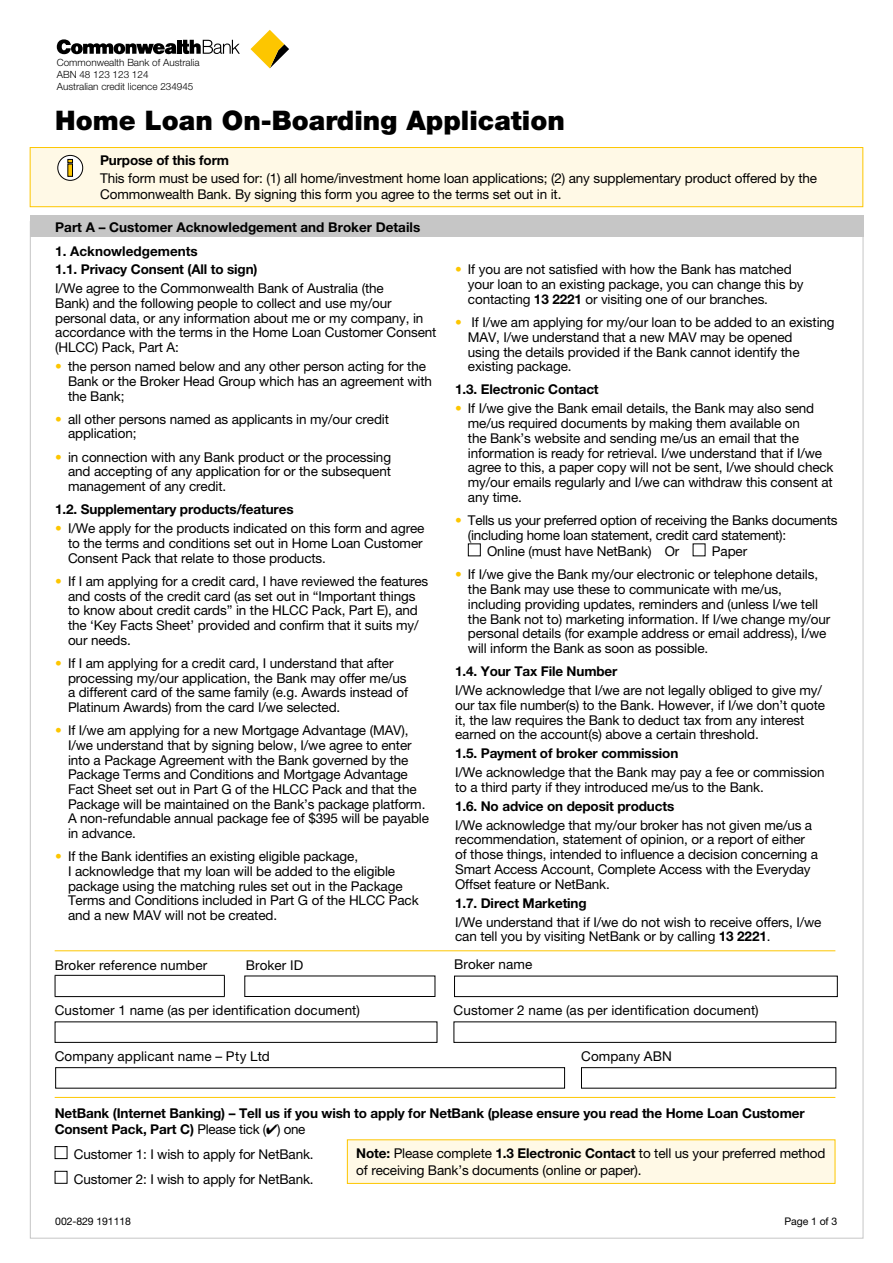
<style>
.page{position:relative;width:893px;height:1263px;background:#fff}
.page>*{position:absolute;margin:0;border:0;box-sizing:border-box;transform-origin:0 0}
.t1{font:900 27px "Helvetica Neue LT Pro";color:#000}
.t2{font:13.5px/14.7px "Helvetica Neue LT Pro";letter-spacing:-.01em;color:#000}
.t3{font:700 13.5px/16.2px "Helvetica Neue LT Pro";letter-spacing:-.01em;color:#000}
.t4{font:13.5px "Helvetica Neue LT Pro";letter-spacing:.01em;color:#000}
.t5{font:10.5px "Helvetica Neue LT Pro";letter-spacing:-.01em;color:#000}
.t6{font:300 9.9px/12px "Helvetica Neue LT Pro";color:#000}
.s1{color:#fdc600}
.s2{font-weight:700}
.s3{font-weight:400}
</style>
<div class="page">
<svg style="left:57px;top:39px;width:119px;height:15px"></svg>
<hr style="left:177px;top:40px;width:4px;height:14px;background:#000">
<svg style="left:182px;top:40px;width:58px;height:14px"></svg>
<svg style="left:250px;top:30px;width:39px;height:38px"></svg>
<div style="left:30px;top:216px;width:833px;height:21px;background:#c6c6c6"></div>
<div style="left:468px;top:543px;width:13px;height:13px;background:#fff;border:1px solid #000"></div>
<hr style="left:55px;top:950px;width:780px;height:1px;background:#fdc600">
<div style="left:30px;top:147px;width:833px;height:60px;background:#fff9e6;border:1px solid #fdc600"></div>
<div style="left:58px;top:155px;width:25px;height:25px;background:#fff;border-radius:50%"></div>
<div style="left:57px;top:155px;width:26px;height:26px;border:1px solid #000;border-radius:50%"></div>
<svg style="left:67px;top:159px;width:6px;height:18px"></svg>
<div style="left:55px;top:1021px;width:382px;height:22px;border:1px solid #000"></div>
<div style="left:454px;top:1021px;width:382px;height:22px;border:1px solid #000"></div>
<div style="left:55px;top:1067px;width:510px;height:21px;border:1px solid #000"></div>
<div style="left:581px;top:1067px;width:255px;height:21px;border:1px solid #000"></div>
<div style="left:454px;top:976px;width:384px;height:21px;border:1px solid #000"></div>
<hr style="left:55px;top:975px;width:170px;height:1px;background:#000">
<svg style="left:55px;top:976px;width:1px;height:20px"></svg>
<svg style="left:224px;top:976px;width:1px;height:20px"></svg>
<hr style="left:55px;top:996px;width:170px;height:1px;background:#000">
<div style="left:244px;top:975px;width:191px;height:22px;border:1px solid #000"></div>
<hr style="left:55px;top:1097px;width:780px;height:1px;background:#fdc600">
<div style="left:55px;top:1146px;width:12px;height:13px;background:#fff;border:1px solid #000"></div>
<div style="left:55px;top:1171px;width:12px;height:13px;background:#fff;border:1px solid #000"></div>
<div style="left:347px;top:1140px;width:488px;height:43px;background:#fff9e6"></div>
<div style="left:347px;top:1139px;width:488px;height:45px;border:1px solid #fdc600"></div>
<p class="t6" style="left:57px;top:56px;width:144px">Commonwealth Bank of Australia<br>ABN 48 123 123 124<br>Australian credit licence 234945</p>
<h1 class="t1" style="left:55px;top:104px;width:511px">Home Loan On-Boarding Application</h1>
<p class="t3" style="left:100px;top:151px;width:130px">Purpose of this form</p>
<p class="t2" style="left:100px;top:170px;width:718px;line-height:16.2px">This form must be used for: (1) all home/investment home loan applications; (2) any supplementary product offered by the<br>Commonwealth Bank. By signing this form you agree to the terms set out in it.</p>
<p class="t3" style="left:55px;top:219px;width:366px">Part A – Customer Acknowledgement and Broker Details</p>
<p class="t3" style="left:55px;top:261px;width:204px">1.1. Privacy Consent (All to sign)</p>
<p class="t2" style="left:55px;top:281px;width:383px">I/We agree to the Commonwealth Bank of Australia (the<br>Bank) and the following people to collect and use my/our personal data, or any information about me or my company, in accordance with the terms in the Home Loan Customer Consent (HLCC) Pack, Part A:</p>
<p class="t2" style="left:68px;top:359px;width:365px;text-indent:-13px"><span class="s1">•</span> the person named below and any other person acting for the<br>Bank or the Broker Head Group which has an agreement with the Bank;</p>
<p class="t2" style="left:68px;top:411px;width:322px;text-indent:-13px"><span class="s1">•</span> all other persons named as applicants in my/our credit application;</p>
<p class="t2" style="left:68px;top:449px;width:325px;text-align:justify;text-indent:-13px"><span class="s1">•</span> in connection with any Bank product or the processing and accepting of any application for or the subsequent management of any credit.</p>
<p class="t3" style="left:55px;top:501px;width:240px">1.2. Supplementary products/features</p>
<p class="t2" style="left:68px;top:521px;width:358px;text-indent:-13px"><span class="s1">•</span> I/We apply for the products indicated on this form and agree to the terms and conditions set out in Home Loan Customer<br>Consent Pack that relate to those products.</p>
<p class="t2" style="left:68px;top:573px;width:362px;text-indent:-13px"><span class="s1">•</span> If I am applying for a credit card, I have reviewed the features and costs of the credit card (as set out in “Important things to know about credit cards” in the HLCC Pack, Part E), and the ‘Key Facts Sheet’ provided and confirm that it suits my/ our needs.</p>
<p class="t2" style="left:68px;top:655px;width:341px;text-indent:-13px"><span class="s1">•</span> If I am applying for a credit card, I understand that after processing my/our application, the Bank may offer me/us a different card of the same family (e.g. Awards instead of Platinum Awards) from the card I/we selected.</p>
<p class="t2" style="left:68px;top:723px;width:362px;text-indent:-13px"><span class="s1">•</span> If I/we am applying for a new Mortgage Advantage (MAV), I/we understand that by signing below, I/we agree to enter into a Package Agreement with the Bank governed by the Package Terms and Conditions and Mortgage Advantage Fact Sheet set out in Part G of the HLCC Pack and that the Package will be maintained on the Bank’s package platform.<br>A non-refundable annual package fee of $395 will be payable in advance.</p>
<p class="t2" style="left:68px;top:849px;width:352px;text-indent:-13px"><span class="s1">•</span> If the Bank identifies an existing eligible package,<br>I acknowledge that my loan will be added to the eligible package using the matching rules set out in the Package Terms and Conditions included in Part G of the HLCC Pack and a new MAV will not be created.</p>
<p class="t3" style="left:55px;top:243px;width:144px">1. Acknowledgements</p>
<p class="t2" style="left:468px;top:262px;width:337px;text-indent:-13px"><span class="s1">•</span> If you are not satisfied with how the Bank has matched your loan to an existing package, you can change this by contacting <span class="s2">13 2221</span> or visiting one of our branches.</p>
<p class="t2" style="left:468px;top:315px;width:368px;text-indent:-13px"><span class="s1">•</span> If I/we am applying for my/our loan to be added to an existing MAV, I/we understand that a new MAV may be opened<br>using the details provided if the Bank cannot identify the existing package.</p>
<p class="t3" style="left:455px;top:381px;width:145px">1.3. Electronic Contact</p>
<p class="t2" style="left:468px;top:401px;width:367px;text-indent:-13px"><span class="s1">•</span> If I/we give the Bank email details, the Bank may also send me/us required documents by making them available on<br>the Bank’s website and sending me/us an email that the information is ready for retrieval. I/we understand that if I/we agree to this, a paper copy will not be sent, I/we should check my/our emails regularly and I/we can withdraw this consent at any time.</p>
<p class="t2" style="left:468px;top:512px;width:371px;text-indent:-13px"><span class="s1">•</span> Tells us your preferred option of receiving the Banks documents (including home loan statement, credit card statement):</p>
<p class="t2" style="left:487px;top:544px;width:194px">Online (must have NetBank) Or</p>
<p class="t2" style="left:712px;top:544px;width:37px">Paper</p>
<p class="t2" style="left:468px;top:567px;width:364px;text-indent:-13px"><span class="s1">•</span> If I/we give the Bank my/our electronic or telephone details, the Bank may use these to communicate with me/us, including providing updates, reminders and (unless I/we tell the Bank not to) marketing information. If I/we change my/our personal details (for example address or email address), I/we will inform the Bank as soon as possible.</p>
<p class="t3" style="left:455px;top:663px;width:164px">1.4. Your Tax File Number</p>
<p class="t2" style="left:455px;top:683px;width:371px">I/We acknowledge that I/we are not legally obliged to give my/ our tax file number(s) to the Bank. However, if I/we don’t quote it, the law requires the Bank to deduct tax from any interest earned on the account(s) above a certain threshold.</p>
<p class="t3" style="left:455px;top:745px;width:225px">1.5. Payment of broker commission</p>
<p class="t2" style="left:455px;top:765px;width:371px">I/We acknowledge that the Bank may pay a fee or commission to a third party if they introduced me/us to the Bank.</p>
<p class="t3" style="left:455px;top:798px;width:221px">1.6. No advice on deposit products</p>
<p class="t2" style="left:455px;top:817px;width:364px">I/We acknowledge that my/our broker has not given me/us a recommendation, statement of opinion, or a report of either of those things, intended to influence a decision concerning a Smart Access Account, Complete Access with the Everyday Offset feature or NetBank.</p>
<p class="t3" style="left:455px;top:894px;width:133px">1.7. Direct Marketing</p>
<p class="t2" style="left:455px;top:914px;width:368px">I/We understand that if I/we do not wish to receive offers, I/we can tell you by visiting NetBank or by calling <span class="s2">13 2221</span>.</p>
<p class="t4" style="left:55px;top:957px;width:154px">Broker reference number</p>
<p class="t2" style="left:246px;top:958px;width:59px">Broker ID</p>
<p class="t4" style="left:454px;top:956px;width:80px">Broker name</p>
<p class="t4" style="left:55px;top:1002px;width:307px">Customer 1 name (as per identification document)</p>
<p class="t4" style="left:454px;top:1002px;width:307px">Customer 2 name (as per identification document)</p>
<p class="t4" style="left:55px;top:1048px;width:217px">Company applicant name – Pty Ltd</p>
<p class="t4" style="left:581px;top:1048px;width:92px">Company ABN</p>
<p class="t3" style="left:55px;top:1105px;width:751px">NetBank (Internet Banking) – Tell us if you wish to apply for NetBank (please ensure you read the Home Loan Customer<br>Consent Pack, Part C) <span class="s3">Please tick (</span>✔<span class="s3">) one</span></p>
<p class="t2" style="left:74px;top:1141px;width:241px;line-height:24.8px">Customer 1: I wish to apply for NetBank.<br>Customer 2: I wish to apply for NetBank.</p>
<p class="t2" style="left:356px;top:1145px;width:471px;line-height:16.2px"><span class="s2">Note:</span> Please complete <span class="s2">1.3 Electronic Contact</span> to tell us your preferred method of receiving Bank’s documents (online or paper).</p>
<p class="t5" style="left:55px;top:1215px;width:77px">002-829 191118</p>
<p class="t5" style="left:785px;top:1215px;width:54px">Page 1 of 3</p>
</div>
